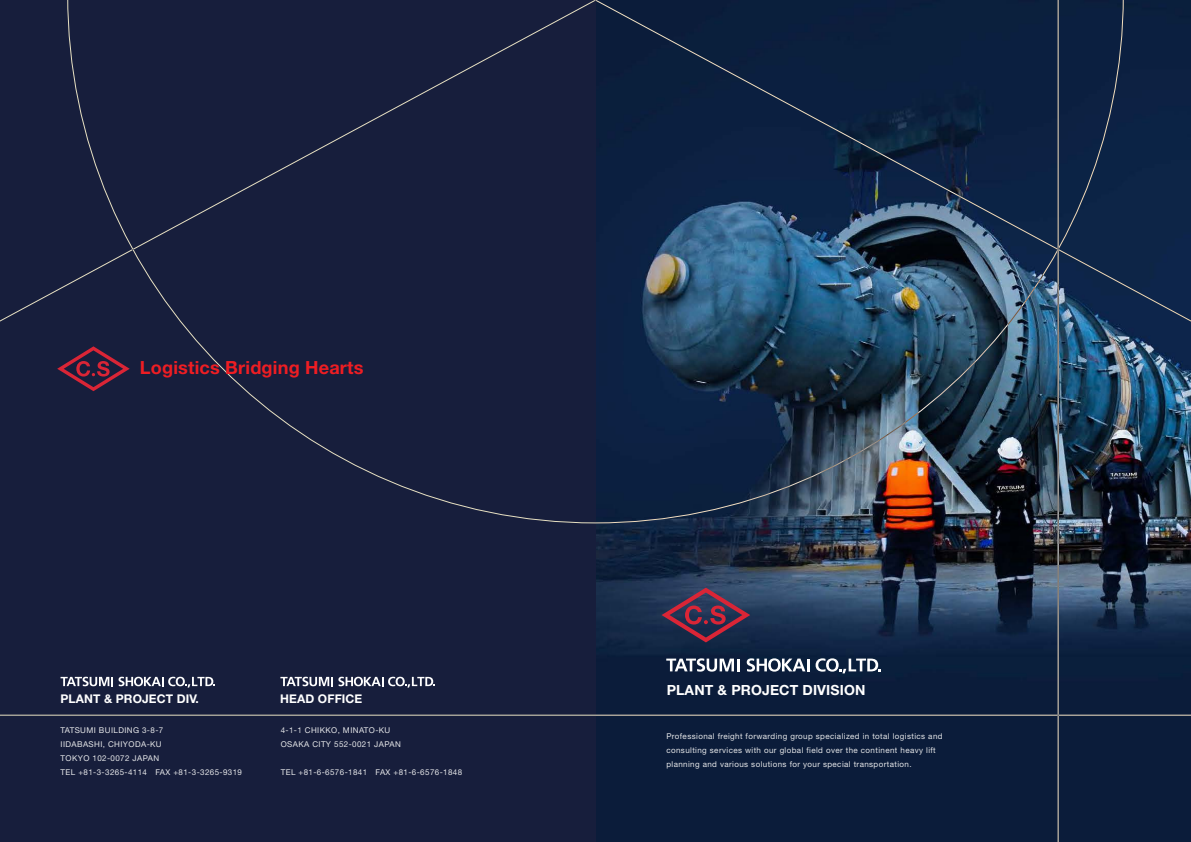
<style>
.page{position:relative;width:1191px;height:842px;background:#fff}
.page>*{position:absolute;margin:0;border:0;box-sizing:border-box;transform-origin:0 0}
.t1{font:700 18.1px "Helvetica Neue";letter-spacing:.01em;color:#ee1d23}
.t2{font:700 14px "Helvetica Neue";letter-spacing:.01em;color:#fff}
.t3{font:700 12px "Helvetica Neue";letter-spacing:.01em;color:#fff}
.t4{font:8px/14px "Helvetica Neue";letter-spacing:.05em;color:#e6e7e9}
</style>
<div class="page">
<img style="left:595px;top:362px;width:596px;height:480px">
<div style="left:0;top:0;width:595px;height:842px;background:#171e3c"></div>
<hr style="left:0;top:715px;width:1191px;height:1px;background:#fff">
<hr style="left:1058px;top:0;width:1px;height:842px;background:#fff">
<img style="left:215px;top:362px;width:908px;height:161px">
<svg style="left:724px;top:0;width:467px;height:362px;background:#193352"></svg>
<svg style="left:0;top:0;width:724px;height:362px"></svg>
<svg style="left:661px;top:588px;width:89px;height:54px;background:#4b324e"></svg>
<svg style="left:57px;top:346px;width:73px;height:45px"></svg>
<svg style="left:666px;top:658px;width:73px;height:14px"></svg>
<svg style="left:746px;top:658px;width:63px;height:14px"></svg>
<svg style="left:815px;top:658px;width:66px;height:15px"></svg>
<svg style="left:61px;top:677px;width:52px;height:9px"></svg>
<svg style="left:119px;top:677px;width:96px;height:10px"></svg>
<svg style="left:280px;top:677px;width:155px;height:10px"></svg>
<h1 class="t1" style="left:140px;top:357px;width:225px">Logistics Bridging Hearts</h1>
<h3 class="t3" style="left:60px;top:692px;width:140px">PLANT &amp; PROJECT DIV.</h3>
<p class="t4" style="left:61px;top:723px;width:183px">TATSUMI BUILDING 3-8-7<br>IIDABASHI, CHIYODA-KU<br>TOKYO 102-0072 JAPAN<br>TEL +81-3-3265-4114 FAX +81-3-3265-9319</p>
<h3 class="t3" style="left:280px;top:692px;width:84px">HEAD OFFICE</h3>
<p class="t4" style="left:281px;top:723px;width:122px">4-1-1 CHIKKO, MINATO-KU<br>OSAKA CITY 552-0021 JAPAN</p>
<p class="t4" style="left:281px;top:765px;width:183px">TEL +81-6-6576-1841 FAX +81-6-6576-1848</p>
<h2 class="t2" style="left:666px;top:681px;width:200px">PLANT &amp; PROJECT DIVISION</h2>
<p class="t4" style="left:666px;top:729px;width:278px">Professional freight forwarding group specialized in total logistics and consulting services with our global field over the continent heavy lift planning and various solutions for your special transportation.</p>
</div>
